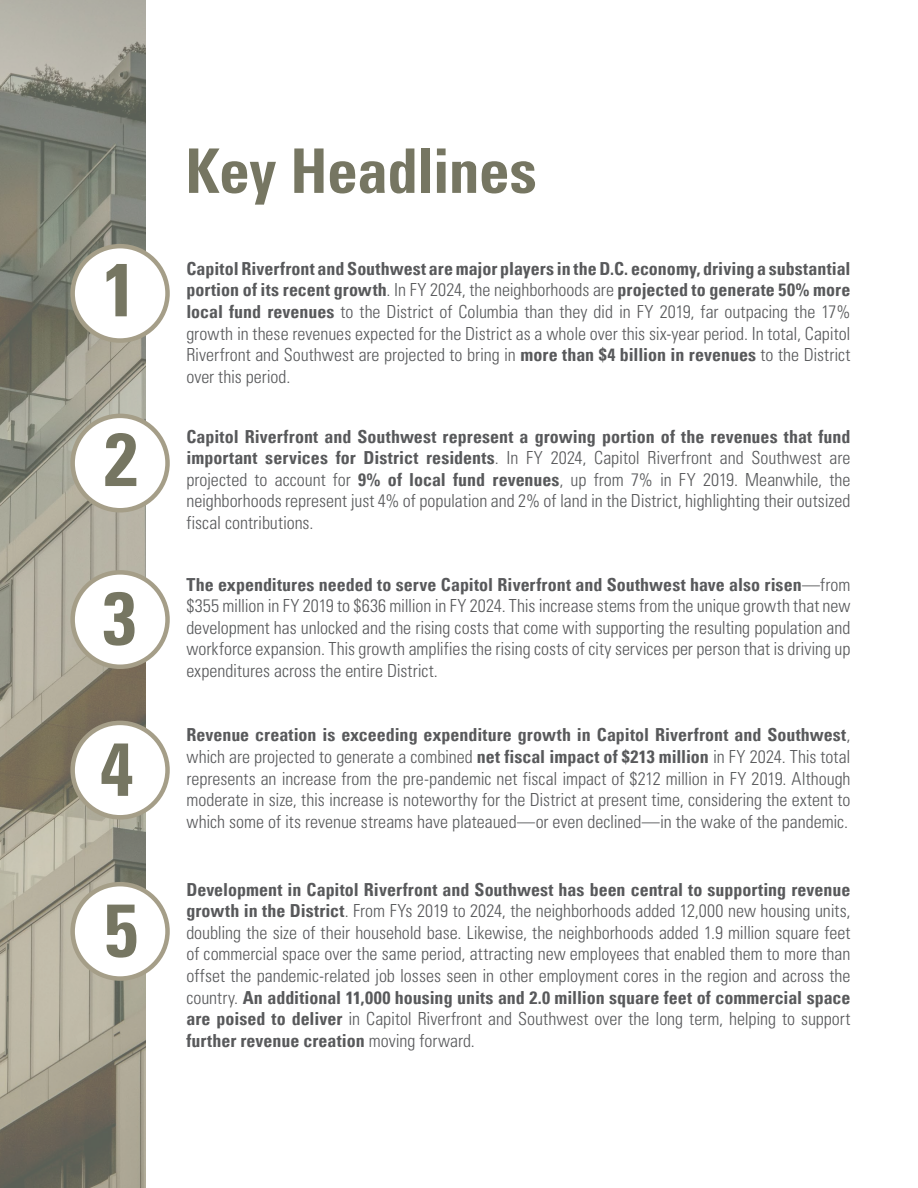
<style>
.page{position:relative;width:918px;height:1188px;background:#fff}
.page>*{position:absolute;margin:0;border:0;box-sizing:border-box;transform-origin:0 0}
.t1{font:700 condensed 75px/158.9px "Univers";color:#767662}
.t2{font:700 condensed 61.5px "Univers";letter-spacing:-.01em;color:#767662}
.t3{font:300 condensed 18px/21.6px "Univers";color:#58595b;text-align:justify}
.s1{font-weight:700}
</style>
<div class="page">
<svg style="left:0;top:0;width:146px;height:1188px;background:#989586"></svg>
<div style="left:73px;top:246px;width:95px;height:95px;background:#fff;border-radius:50%"></div>
<div style="left:70px;top:244px;width:100px;height:99px;border:4px solid #a59e88;border-radius:50%"></div>
<div style="left:73px;top:416px;width:95px;height:94px;background:#fff;border-radius:50%"></div>
<div style="left:70px;top:414px;width:100px;height:99px;border:4px solid #a59e88;border-radius:50%"></div>
<div style="left:73px;top:572px;width:95px;height:95px;background:#fff;border-radius:50%"></div>
<div style="left:70px;top:570px;width:100px;height:99px;border:4px solid #a59e88;border-radius:50%"></div>
<div style="left:73px;top:723px;width:95px;height:94px;background:#fff;border-radius:50%"></div>
<div style="left:70px;top:721px;width:100px;height:99px;border:4px solid #a59e88;border-radius:50%"></div>
<div style="left:73px;top:884px;width:95px;height:95px;background:#fff;border-radius:50%"></div>
<div style="left:70px;top:882px;width:100px;height:99px;border:4px solid #a59e88;border-radius:50%"></div>
<h1 class="t1" style="left:103px;top:210px;width:35px">1</h1>
<h1 class="t1" style="left:103px;top:380px;width:36px">2<br>3</h1>
<h1 class="t1" style="left:100px;top:688px;width:39px;line-height:161.1px">4<br>5</h1>
<h2 class="t2" style="left:186px;top:133px;width:353px">Key Headlines</h2>
<p class="t3" style="left:186px;top:258px;width:666px"><span class="s1">Capitol Riverfront and Southwest are major players in the D.C. economy, driving a substantial portion of its recent growth</span>. In FY 2024, the neighborhoods are <span class="s1">projected to generate 50% more local fund revenues</span> to the District of Columbia than they did in FY 2019, far outpacing the 17% growth in these revenues expected for the District as a whole over this six-year period. In total, Capitol Riverfront and Southwest are projected to bring in <span class="s1">more than $4 billion in revenues</span> to the District over this period.</p>
<p class="t3" style="left:186px;top:426px;width:666px"><span class="s1">Capitol Riverfront and Southwest represent a growing portion of the revenues that fund important services for District residents</span>. In FY 2024, Capitol Riverfront and Southwest are projected to account for <span class="s1">9% of local fund revenues</span>, up from 7% in FY 2019. Meanwhile, the neighborhoods represent just 4% of population and 2% of land in the District, highlighting their outsized fiscal contributions.</p>
<p class="t3" style="left:186px;top:573px;width:666px"><span class="s1">The expenditures needed to serve Capitol Riverfront and Southwest have also risen</span>—from $355 million in FY 2019 to $636 million in FY 2024. This increase stems from the unique growth that new development has unlocked and the rising costs that come with supporting the resulting population and workforce expansion. This growth amplifies the rising costs of city services per person that is driving up expenditures across the entire District.</p>
<p class="t3" style="left:186px;top:724px;width:666px"><span class="s1">Revenue creation is exceeding expenditure growth in Capitol Riverfront and Southwest</span>, which are projected to generate a combined <span class="s1">net fiscal impact of $213 million</span> in FY 2024. This total represents an increase from the pre-pandemic net fiscal impact of $212 million in FY 2019. Although moderate in size, this increase is noteworthy for the District at present time, considering the extent to which some of its revenue streams have plateaued—or even declined—in the wake of the pandemic.</p>
<p class="t3" style="left:186px;top:878px;width:666px"><span class="s1">Development in Capitol Riverfront and Southwest has been central to supporting revenue growth in the District</span>. From FYs 2019 to 2024, the neighborhoods added 12,000 new housing units, doubling the size of their household base. Likewise, the neighborhoods added 1.9 million square feet of commercial space over the same period, attracting new employees that enabled them to more than offset the pandemic-related job losses seen in other employment cores in the region and across the country. <span class="s1">An additional 11,000 housing units and 2.0 million square feet of commercial space are poised to deliver</span> in Capitol Riverfront and Southwest over the long term, helping to support <span class="s1">further revenue creation</span> moving forward.</p>
</div>
